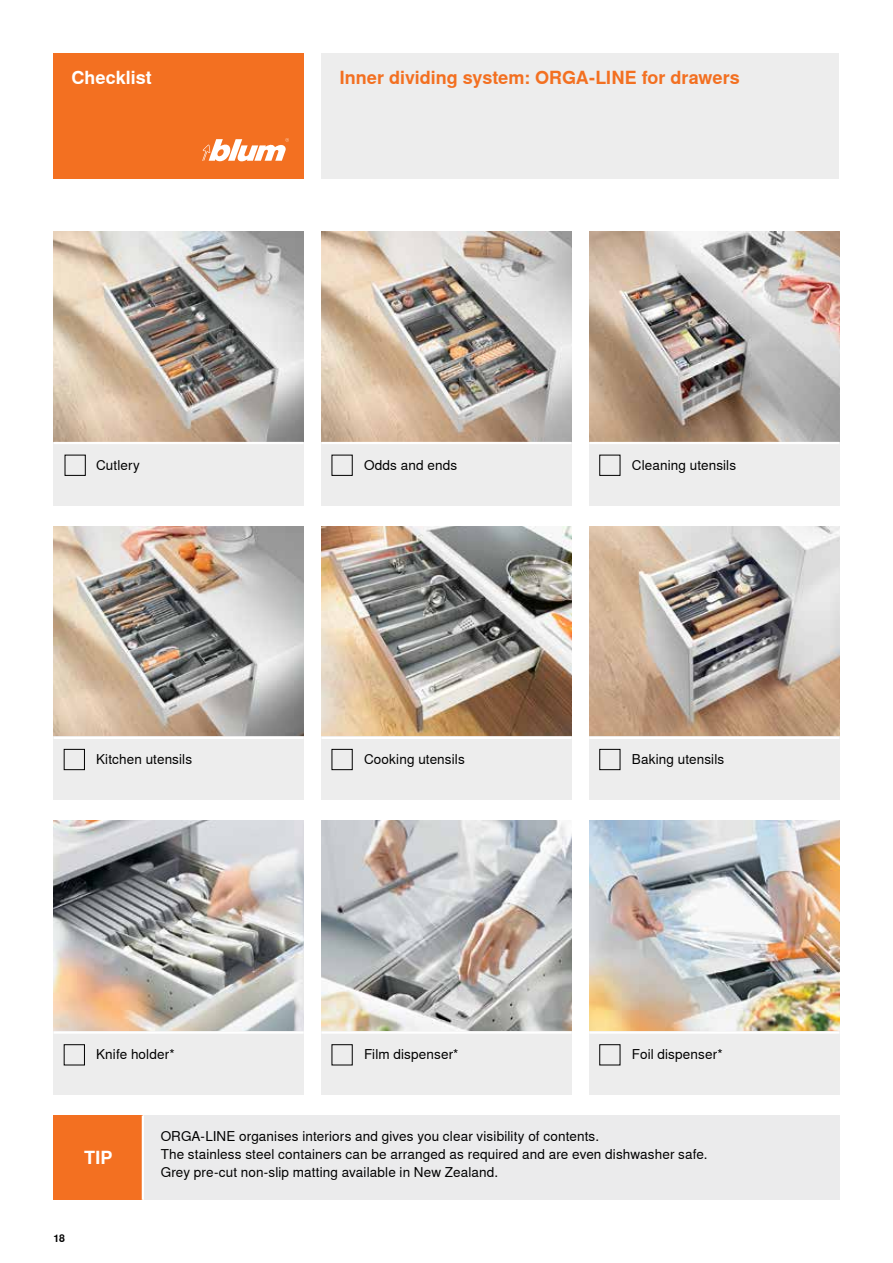
<style>
.page{position:relative;width:893px;height:1263px;background:#fff}
.page>*{position:absolute;margin:0;border:0;box-sizing:border-box;transform-origin:0 0}
.t1{font:700 18px "Nimbus Sans Global";color:#f37021}
.t2{font:700 18px "Nimbus Sans Global";color:#fff}
.t3{font:13.5px/18px "Nimbus Sans Global";letter-spacing:.01em;color:#000}
.t4{font:700 10.5px "Nimbus Sans Global";color:#000}
</style>
<div class="page">
<div style="left:321px;top:54px;width:518px;height:125px;background:#ebebec"></div>
<div style="left:54px;top:54px;width:250px;height:125px;background:#f37021"></div>
<svg style="left:202px;top:138px;width:87px;height:23px"></svg>
<img style="left:54px;top:821px;width:250px;height:210px">
<img style="left:589px;top:821px;width:250px;height:210px">
<img style="left:321px;top:821px;width:250px;height:210px">
<img style="left:54px;top:232px;width:250px;height:210px">
<img style="left:54px;top:526px;width:250px;height:211px">
<img style="left:321px;top:232px;width:250px;height:210px">
<img style="left:321px;top:526px;width:250px;height:211px">
<img style="left:589px;top:232px;width:250px;height:210px">
<img style="left:589px;top:526px;width:250px;height:211px">
<div style="left:54px;top:442px;width:250px;height:63px;background:#ebebec"></div>
<div style="left:54px;top:737px;width:250px;height:63px;background:#ebebec"></div>
<div style="left:54px;top:1031px;width:250px;height:63px;background:#ebebec"></div>
<div style="left:321px;top:442px;width:250px;height:63px;background:#ebebec"></div>
<div style="left:321px;top:737px;width:250px;height:63px;background:#ebebec"></div>
<div style="left:321px;top:1031px;width:250px;height:63px;background:#ebebec"></div>
<div style="left:589px;top:442px;width:250px;height:63px;background:#ebebec"></div>
<div style="left:589px;top:737px;width:250px;height:63px;background:#ebebec"></div>
<div style="left:589px;top:1031px;width:250px;height:63px;background:#ebebec"></div>
<div style="left:54px;top:1115px;width:89px;height:85px;background:#f37021"></div>
<div style="left:143px;top:1115px;width:696px;height:85px;background:#ebebec"></div>
<div style="left:65px;top:455px;width:21px;height:21px;border:1px solid #000"></div>
<div style="left:64px;top:749px;width:21px;height:21px;border:1px solid #000"></div>
<div style="left:64px;top:1044px;width:21px;height:21px;border:1px solid #000"></div>
<div style="left:332px;top:455px;width:21px;height:21px;border:1px solid #000"></div>
<div style="left:332px;top:749px;width:21px;height:21px;border:1px solid #000"></div>
<div style="left:332px;top:1044px;width:21px;height:21px;border:1px solid #000"></div>
<div style="left:599px;top:455px;width:21px;height:21px;border:1px solid #000"></div>
<div style="left:599px;top:749px;width:21px;height:21px;border:1px solid #000"></div>
<div style="left:599px;top:1044px;width:21px;height:21px;border:1px solid #000"></div>
<hr style="left:54px;top:442px;width:250px;height:2px;background:#fff">
<hr style="left:54px;top:737px;width:250px;height:2px;background:#fff">
<hr style="left:54px;top:1031px;width:250px;height:3px;background:#fff">
<hr style="left:321px;top:442px;width:250px;height:2px;background:#fff">
<hr style="left:321px;top:737px;width:250px;height:2px;background:#fff">
<hr style="left:321px;top:1031px;width:250px;height:3px;background:#fff">
<hr style="left:589px;top:442px;width:250px;height:2px;background:#fff">
<hr style="left:589px;top:737px;width:250px;height:2px;background:#fff">
<hr style="left:589px;top:1031px;width:250px;height:3px;background:#fff">
<hr style="left:142px;top:1115px;width:2px;height:85px;background:#fff">
<h1 class="t2" style="left:71px;top:67px;width:82px">Checklist</h1>
<h1 class="t1" style="left:339px;top:67px;width:402px">Inner dividing system: ORGA-LINE for drawers</h1>
<p class="t3" style="left:96px;top:456px;width:45px">Cutlery</p>
<p class="t3" style="left:96px;top:751px;width:98px">Kitchen utensils</p>
<p class="t3" style="left:364px;top:456px;width:95px">Odds and ends</p>
<p class="t3" style="left:364px;top:751px;width:102px">Cooking utensils</p>
<p class="t3" style="left:632px;top:456px;width:106px">Cleaning utensils</p>
<p class="t3" style="left:632px;top:751px;width:94px">Baking utensils</p>
<p class="t3" style="left:96px;top:1045px;width:80px">Knife holder*</p>
<p class="t3" style="left:364px;top:1045px;width:96px">Film dispenser*</p>
<p class="t3" style="left:632px;top:1045px;width:92px">Foil dispenser*</p>
<h1 class="t2" style="left:84px;top:1147px;width:30px">TIP</h1>
<p class="t4" style="left:54px;top:1232px;width:13px">18</p>
<p class="t3" style="left:161px;top:1128px;width:548px">ORGA-LINE organises interiors and gives you clear visibility of contents.<br>The stainless steel containers can be arranged as required and are even dishwasher safe.<br>Grey pre-cut non-slip matting available in New Zealand.</p>
</div>
